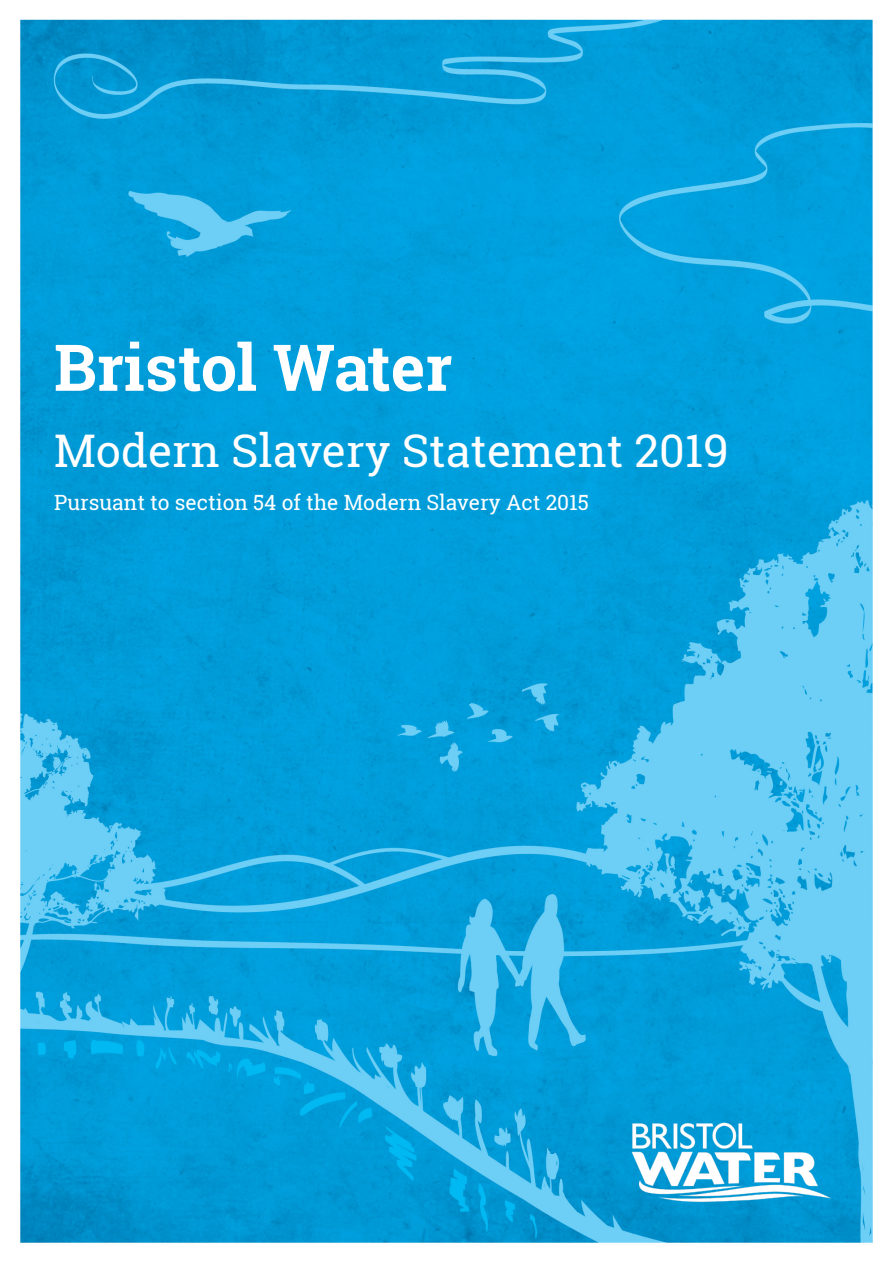
<style>
.page{position:relative;width:893px;height:1263px;background:#fff}
.page>*{position:absolute;margin:0;border:0;box-sizing:border-box;transform-origin:0 0}
.t1{font:700 64.5px "Roboto Slab";color:#fff}
.t2{font:45px "Roboto Slab";color:#fff}
.t3{font:21px "Roboto Slab";color:#fff}
</style>
<div class="page">
<img style="left:20px;top:19px;width:853px;height:1224px">
<img style="left:589px;top:1097px;width:250px;height:105px">
<p class="t1" style="left:54px;top:323px;width:400px">Bristol Water</p>
<p class="t2" style="left:54px;top:420px;width:676px">Modern Slavery Statement 2019</p>
<p class="t3" style="left:54px;top:488px;width:536px">Pursuant to section 54 of the Modern Slavery Act 2015</p>
</div>
